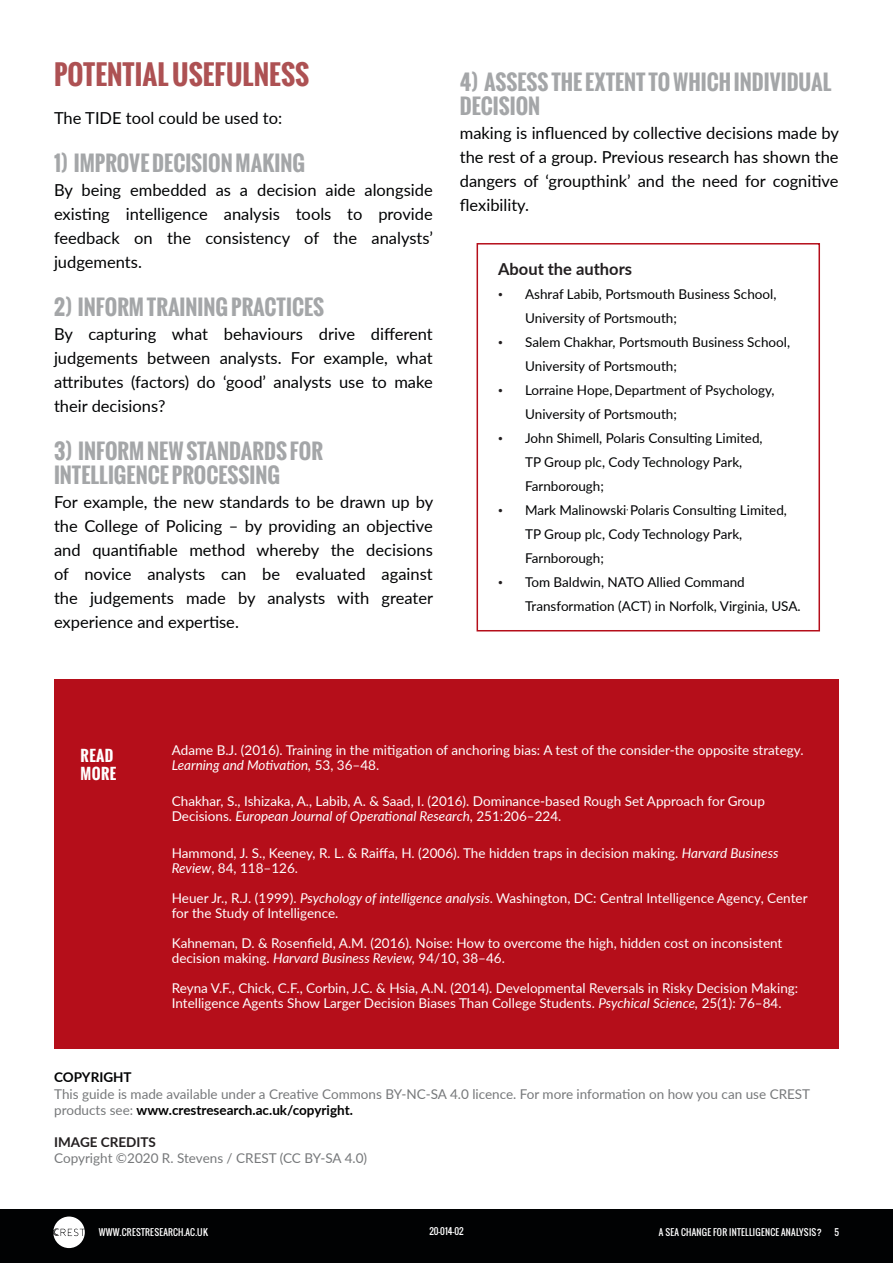
<style>
.page{position:relative;width:893px;height:1263px;background:#fff}
.page>*{position:absolute;margin:0;border:0;box-sizing:border-box;transform-origin:0 0}
.NG_Header_2_red{font:700 27px "Oswald";color:#ad5153}
.NG_Body{font:700 21px/24px "Oswald";color:#a4a6a8}
.NG_Body-2{font:16.5px/24px "Lato";color:#010203;text-align:justify}
.t1{font:700 16.5px "Lato";color:#231f20}
.t2{font:700 15px "Oswald";letter-spacing:.025em;color:#fff}
.t3{font:13.5px/15px "Lato";color:#fff}
.t4{font:13.5px/24px "Lato";color:#010203}
.t5{font:13.5px/16.2px "Lato";color:#76787a}
.t6{font:700 13.5px "Lato";color:#231f20}
.t7{font:700 13.5px "Lato";color:#010203}
.t8{font:9px "Oswald";letter-spacing:.025em;color:#fff}
.t9{font:3.75px/4.1px "DIN Bold Alternate";letter-spacing:-.075em;color:#fff}
.s1{font-family:"Times New Roman";color:#231f20}
.s2{font-style:italic}
.s3{font-weight:700;color:#000}
</style>
<div class="page">
<div style="left:0;top:1209px;width:893px;height:54px;background:#010203"></div>
<svg style="left:53px;top:1216px;width:32px;height:32px"></svg>
<div style="left:477px;top:243px;width:343px;height:388px;border:2px solid #b50e1a"></div>
<div style="left:54px;top:680px;width:785px;height:369px;background:#b50e1a"></div>
<p class="NG_Header_2_red" style="left:54px;top:55px;width:257px">POTENTIAL USEFULNESS</p>
<p class="NG_Body-2" style="left:54px;top:105px;width:230px">The TIDE tool could be used to:</p>
<p class="NG_Body" style="left:54px;top:151px;width:253px">1) IMPROVE DECISION MAKING</p>
<p class="NG_Body-2" style="left:54px;top:177px;width:380px">By being embedded as a decision aide alongside existing intelligence analysis tools to provide feedback on the consistency of the analysts’ judgements.</p>
<p class="NG_Body" style="left:54px;top:295px;width:272px">2) INFORM TRAINING PRACTICES</p>
<p class="NG_Body-2" style="left:54px;top:321px;width:380px">By capturing what behaviours drive different judgements between analysts. For example, what attributes (factors) do ‘good’ analysts use to make their decisions?</p>
<p class="NG_Body" style="left:54px;top:439px;width:271px">3) INFORM NEW STANDARDS FOR<br>INTELLIGENCE PROCESSING</p>
<p class="NG_Body-2" style="left:54px;top:489px;width:381px">For example, the new standards to be drawn up by the College of Policing – by providing an objective and quantifiable method whereby the decisions of novice analysts can be evaluated against the judgements made by analysts with greater experience and expertise.</p>
<p class="NG_Body" style="left:460px;top:70px;width:373px">4) ASSESS THE EXTENT TO WHICH INDIVIDUAL<br>DECISION</p>
<p class="NG_Body-2" style="left:460px;top:121px;width:381px">making is influenced by collective decisions made by the rest of a group. Previous research has shown the dangers of ‘groupthink’ and the need for cognitive flexibility.</p>
<p class="t1" style="left:498px;top:256px;width:135px">About the authors</p>
<p class="t4" style="left:525px;top:281px;width:253px;text-indent:-27px"><span class="s1">•</span> Ashraf Labib, Portsmouth Business School,<br>University of Portsmouth;</p>
<p class="t4" style="left:525px;top:329px;width:266px;text-indent:-27px"><span class="s1">•</span> Salem Chakhar, Portsmouth Business School,<br>University of Portsmouth;</p>
<p class="t4" style="left:525px;top:377px;width:251px;text-indent:-27px"><span class="s1">•</span> Lorraine Hope,Department of Psychology,<br>University of Portsmouth;</p>
<p class="t4" style="left:525px;top:425px;width:239px;text-indent:-27px"><span class="s1">•</span> John Shimell, Polaris Consulting Limited,<br>TP Group plc, Cody Technology Park,<br>Farnborough;</p>
<p class="t4" style="left:525px;top:497px;width:263px;text-indent:-27px"><span class="s1">•</span> Mark Malinowski<sup>,</sup> Polaris Consulting Limited,<br>TP Group plc, Cody Technology Park,<br>Farnborough;</p>
<p class="t4" style="left:525px;top:569px;width:277px;text-indent:-27px"><span class="s1">•</span> Tom Baldwin, NATO Allied Command<br>Transformation (ACT) in Norfolk, Virginia, USA.</p>
<p class="t2" style="left:81px;top:744px;width:34px">READ</p>
<p class="t2" style="left:81px;top:762px;width:37px">MORE</p>
<p class="t3" style="left:172px;top:742px;width:633px">Adame B.J. (2016). Training in the mitigation of anchoring bias: A test of the consider-the opposite strategy.<br><span class="s2">Learning and Motivation,</span> 53, 36–48.</p>
<p class="t3" style="left:172px;top:793px;width:595px">Chakhar, S., Ishizaka, A., Labib, A. &amp; Saad, I. (2016). Dominance-based Rough Set Approach for Group<br>Decisions. <span class="s2">European Journal of Operational Research</span>, 251:206–224.</p>
<p class="t3" style="left:172px;top:845px;width:608px">Hammond, J. S., Keeney, R. L. &amp; Raiffa, H. (2006). The hidden traps in decision making. <span class="s2">Harvard Business<br>Review</span>, 84, 118–126.</p>
<p class="t3" style="left:172px;top:890px;width:637px">Heuer Jr., R.J. (1999). <span class="s2">Psychology of intelligence analysis</span>. Washington, DC: Central Intelligence Agency, Center for the Study of Intelligence.</p>
<p class="t3" style="left:172px;top:935px;width:612px">Kahneman, D. &amp; Rosenfield, A.M. (2016). Noise: How to overcome the high, hidden cost on inconsistent decision making. <span class="s2">Harvard Business Review,</span> 94/10, 38–46.</p>
<p class="t3" style="left:172px;top:980px;width:628px">Reyna V.F., Chick, C.F., Corbin, J.C. &amp; Hsia, A.N. (2014). Developmental Reversals in Risky Decision Making:<br>Intelligence Agents Show Larger Decision Biases Than College Students. <span class="s2">Psychical Science,</span> 25(1): 76–84.</p>
<p class="t7" style="left:54px;top:1067px;width:79px">COPYRIGHT</p>
<p class="t5" style="left:54px;top:1085px;width:758px">This guide is made available under a Creative Commons BY-NC-SA 4.0 licence. For more information on how you can use CREST products see: <span class="s3">www.crestresearch.ac.uk/copyright.</span></p>
<p class="t6" style="left:54px;top:1132px;width:103px">IMAGE CREDITS</p>
<p class="t5" style="left:54px;top:1150px;width:314px">Copyright ©2020 R. Stevens / CREST (CC BY-SA 4.0)</p>
<p class="t8" style="left:429px;top:1224px;width:36px">20-014-02</p>
<p class="t8" style="left:99px;top:1225px;width:111px">WWW.CRESTRESEARCH.AC.UK</p>
<p class="t8" style="left:659px;top:1225px;width:164px">A SEA CHANGE FOR INTELLIGENCE ANALYSIS?</p>
<p class="t8" style="left:834px;top:1225px;width:6px">5</p>
<p class="t9" style="left:89px;top:1228px;width:53px">CENTRE FOR RESEARCH AND<br>EVIDENCE ON SECURITY THREATS</p>
</div>
